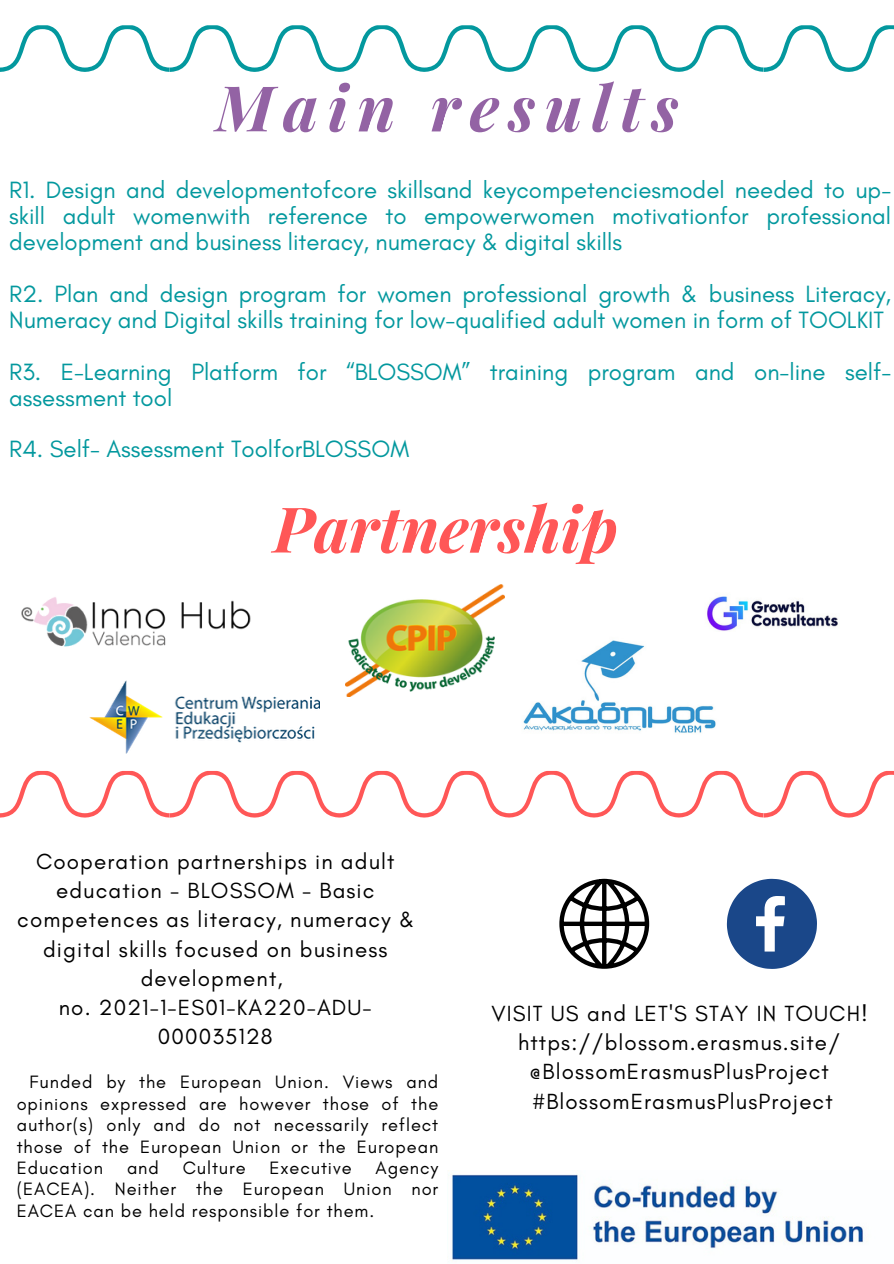
<style>
.page{position:relative;width:894px;height:1264px;background:#fff}
.page>*{position:absolute;margin:0;border:0;box-sizing:border-box;transform-origin:0 0}
.t1{font:italic 700 63px "Playfair Display";color:#ff5757}
.t2{font:italic 700 63px "Playfair Display";letter-spacing:.15em;color:#9363a4}
.t3{font:24px/25.8px "Glacial Indifference";color:#03989e}
.t4{font:22.35px/29.2px "Glacial Indifference";letter-spacing:.05em;color:#000;text-align:center}
.t5{font:18.3px/21.3px "Glacial Indifference";letter-spacing:.05em;color:#000;text-align:justify}
</style>
<div class="page">
<svg style="left:0;top:25px;width:893px;height:47px"></svg>
<img style="left:451px;top:1174px;width:413px;height:86px">
<img style="left:89px;top:680px;width:230px;height:73px">
<img style="left:345px;top:584px;width:159px;height:112px">
<img style="left:707px;top:596px;width:131px;height:35px">
<img style="left:21px;top:597px;width:230px;height:50px">
<img style="left:503px;top:632px;width:213px;height:101px">
<svg style="left:559px;top:878px;width:90px;height:90px"></svg>
<svg style="left:726px;top:878px;width:90px;height:90px"></svg>
<svg style="left:0;top:771px;width:893px;height:46px"></svg>
<p class="t2" style="left:216px;top:63px;width:464px">Main results</p>
<h2 class="t3" style="left:9px;top:177px;width:883px;text-align:justify">R1. Design and developmentofcore skillsand keycompetenciesmodel needed to up&shy;skill adult womenwith reference to empowerwomen motivationfor professional development and business literacy, numeracy &amp; digital skills</h2>
<p class="t3" style="left:9px;top:281px;width:883px">R2. Plan and design program for women professional growth &amp; business Literacy,<br>Numeracy and Digital skills training for low-qualified adult women in form of TOOLKIT</p>
<p class="t3" style="left:9px;top:358px;width:883px">R3. E-Learning Platform for “BLOSSOM” training program and on-line self&shy;assessment tool</p>
<h2 class="t3" style="left:9px;top:436px;width:401px">R4. Self- Assessment ToolforBLOSSOM</h2>
<p class="t1" style="left:273px;top:484px;width:346px">Partnership</p>
<p class="t4" style="left:17px;top:846px;width:398px">Cooperation partnerships in adult education - BLOSSOM - Basic competences as literacy, numeracy &amp; digital skills focused on business development,<br>no. 2021-1-ES01-KA220-ADU-<br>000035128</p>
<p class="t5" style="left:17px;top:1071px;width:423px;text-indent:13px">Funded by the European Union. Views and opinions expressed are however those of the author(s) only and do not necessarily reflect those of the European Union or the European Education</p>
<p class="t5" style="left:127px;top:1156px;width:33px">and</p>
<p class="t5" style="left:183px;top:1156px;width:64px">Culture</p>
<p class="t5" style="left:269px;top:1156px;width:84px">Executive</p>
<p class="t5" style="left:17px;top:1156px;width:423px;text-indent:359px">Agency (EACEA). Neither the European Union nor EACEA can be held responsible for them.</p>
<p class="t4" style="left:491px;top:998px;width:378px">VISIT US and LET'S STAY IN TOUCH! https://blossom.erasmus.site/ @BlossomErasmusPlusProject #BlossomErasmusPlusProject</p>
</div>
